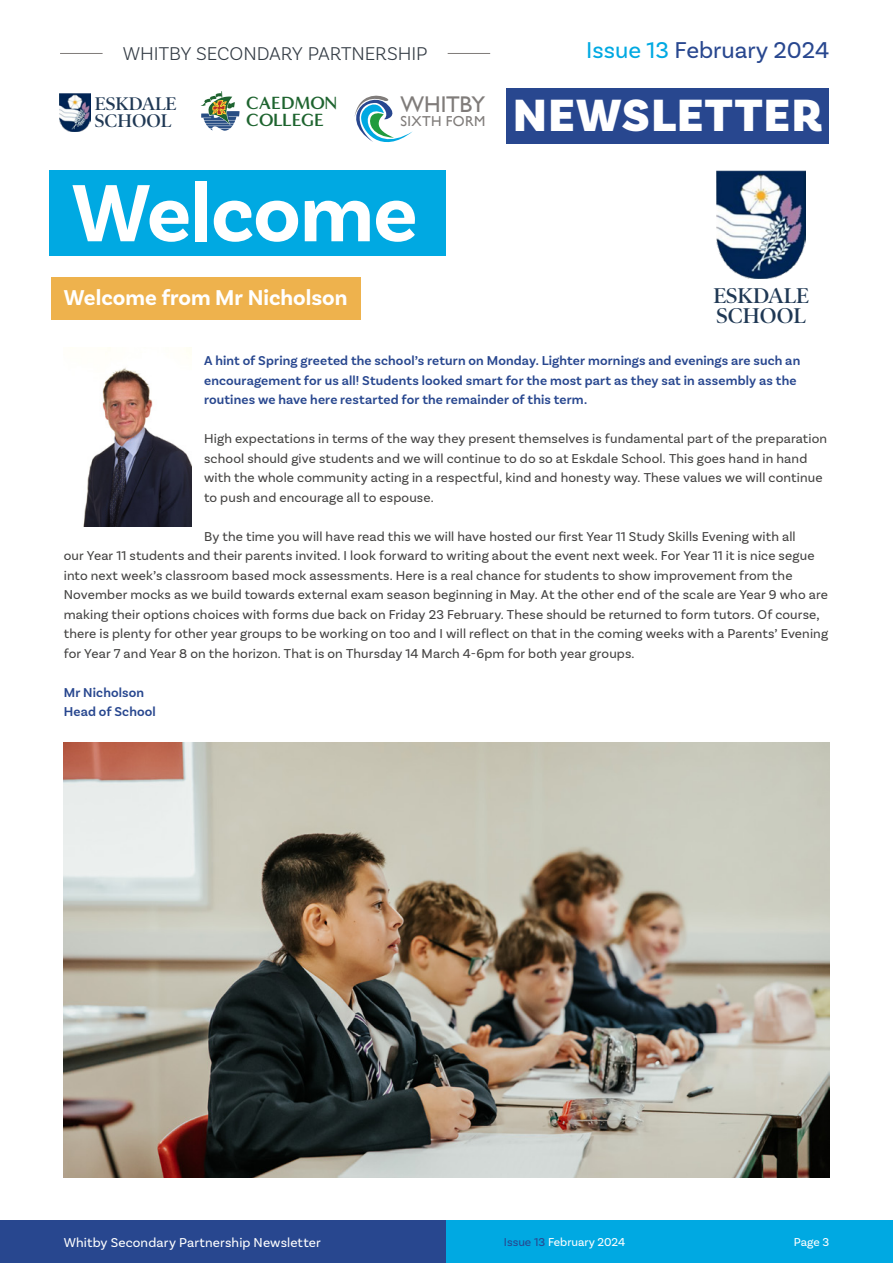
<style>
.page{position:relative;width:893px;height:1263px;background:#fff}
.page>*{position:absolute;margin:0;border:0;box-sizing:border-box;transform-origin:0 0}
.Body{font:700 85.05px "Basic Sans";letter-spacing:-.01em;color:#fff}
.t1{font:900 47.4px "Basic Sans";letter-spacing:.03em;color:#fff}
.t2{font:24px "Basic Sans";color:#28478f}
.t3{font:22.8px "Gill Sans";letter-spacing:-.015em;color:#807c7a}
.Subheading_yellow{font:700 22.5px "Basic Sans";color:#fff}
.t4{font:600 21.6px/20.2px "Poynter OS Disp";color:#1f3854}
.t5{font:300 19.5px "Basic Sans";letter-spacing:-.005em;color:#343c45}
.t6{font:600 18.45px/17.4px "Poynter OS Disp";color:#1f3854}
.t7{font:700 18.15px/17px "Minerva Modern";letter-spacing:-.005em;color:#1e642f}
.t8{font:14.4px "Gill Sans";letter-spacing:.025em;color:#807c7a}
.Body-2{font:13.5px/19.5px "Basic Sans";letter-spacing:.01em;color:#434241}
.Staff_Name{font:600 13.5px/19.5px "Basic Sans";letter-spacing:.01em;color:#28478f}
.t9{font:13.5px "Basic Sans";letter-spacing:.01em;color:#fff}
.t10{font:12px "Basic Sans";color:#fff}
.s1{color:#00a9e2}
.s2{color:#28478f}
</style>
<div class="page">
<svg style="left:201px;top:91px;width:39px;height:40px"></svg>
<svg style="left:354px;top:95px;width:59px;height:48px"></svg>
<img style="left:60px;top:93px;width:31px;height:39px">
<div style="left:507px;top:88px;width:322px;height:55px;background:#28478f"></div>
<hr style="left:60px;top:53px;width:43px;height:1px;background:#807c7a">
<hr style="left:448px;top:53px;width:42px;height:1px;background:#807c7a">
<div style="left:51px;top:277px;width:309px;height:42px;background:#eeb24d"></div>
<div style="left:49px;top:170px;width:397px;height:85px;background:#00a9e2"></div>
<img style="left:83px;top:347px;width:108px;height:179px">
<img style="left:64px;top:743px;width:765px;height:435px">
<div style="left:0;top:1220px;width:446px;height:43px;background:#28478f"></div>
<div style="left:446px;top:1220px;width:447px;height:43px;background:#00a9e2"></div>
<img style="left:717px;top:170px;width:89px;height:108px">
<h3 class="t5" style="left:123px;top:42px;width:306px">WHITBY SECONDARY PARTNERSHIP</h3>
<h3 class="t2" style="left:586px;top:36px;width:244px"><span class="s1">Issue 13</span> February 2024</h3>
<h3 class="t7" style="left:246px;top:95px;width:92px">CAEDMON<br>COLLEGE</h3>
<h3 class="t3" style="left:401px;top:91px;width:86px">WHITBY</h3>
<h3 class="t6" style="left:95px;top:95px;width:83px">ESKDALE<br>SCHOOL</h3>
<h2 class="t1" style="left:513px;top:87px;width:311px">NEWSLETTER</h2>
<p class="t8" style="left:401px;top:113px;width:86px">SIXTH FORM</p>
<p class="Body" style="left:72px;top:161px;width:347px">Welcome</p>
<p class="Subheading_yellow" style="left:64px;top:284px;width:285px">Welcome from Mr Nicholson</p>
<p class="t4" style="left:713px;top:285px;width:97px">ESKDALE<br>SCHOOL</p>
<p class="Staff_Name" style="left:204px;top:351px;width:598px">A hint of Spring greeted the school’s return on Monday. Lighter mornings and evenings are such an encouragement for us all! Students looked smart for the most part as they sat in assembly as the routines we have here restarted for the remainder of this term.</p>
<p class="Body-2" style="left:204px;top:429px;width:625px">High expectations in terms of the way they present themselves is fundamental part of the preparation school should give students and we will continue to do so at Eskdale School. This goes hand in hand with the whole community acting in a respectful, kind and honesty way. These values we will continue to push and encourage all to espouse.</p>
<p class="Body-2" style="left:64px;top:526px;width:766px;text-indent:140px">By the time you will have read this we will have hosted our first Year 11 Study Skills Evening with all<br>our Year 11 students and their parents invited. I look forward to writing about the event next week. For Year 11 it is nice segue into next week’s classroom based mock assessments. Here is a real chance for students to show improvement from the November mocks as we build towards external exam season beginning in May. At the other end of the scale are Year 9 who are making their options choices with forms due back on Friday 23 February. These should be returned to form tutors. Of course, there is plenty for other year groups to be working on too and I will reflect on that in the coming weeks with a Parents’ Evening for Year 7 and Year 8 on the horizon. That is on Thursday 14 March 4-6pm for both year groups.</p>
<p class="Staff_Name" style="left:64px;top:682px;width:94px">Mr Nicholson<br>Head of School</p>
<p class="t9" style="left:64px;top:1234px;width:259px">Whitby Secondary Partnership Newsletter</p>
<p class="t10" style="left:504px;top:1234px;width:123px"><span class="s2">Issue 13</span> February 2024</p>
<p class="t10" style="left:794px;top:1234px;width:37px">Page 3</p>
</div>
